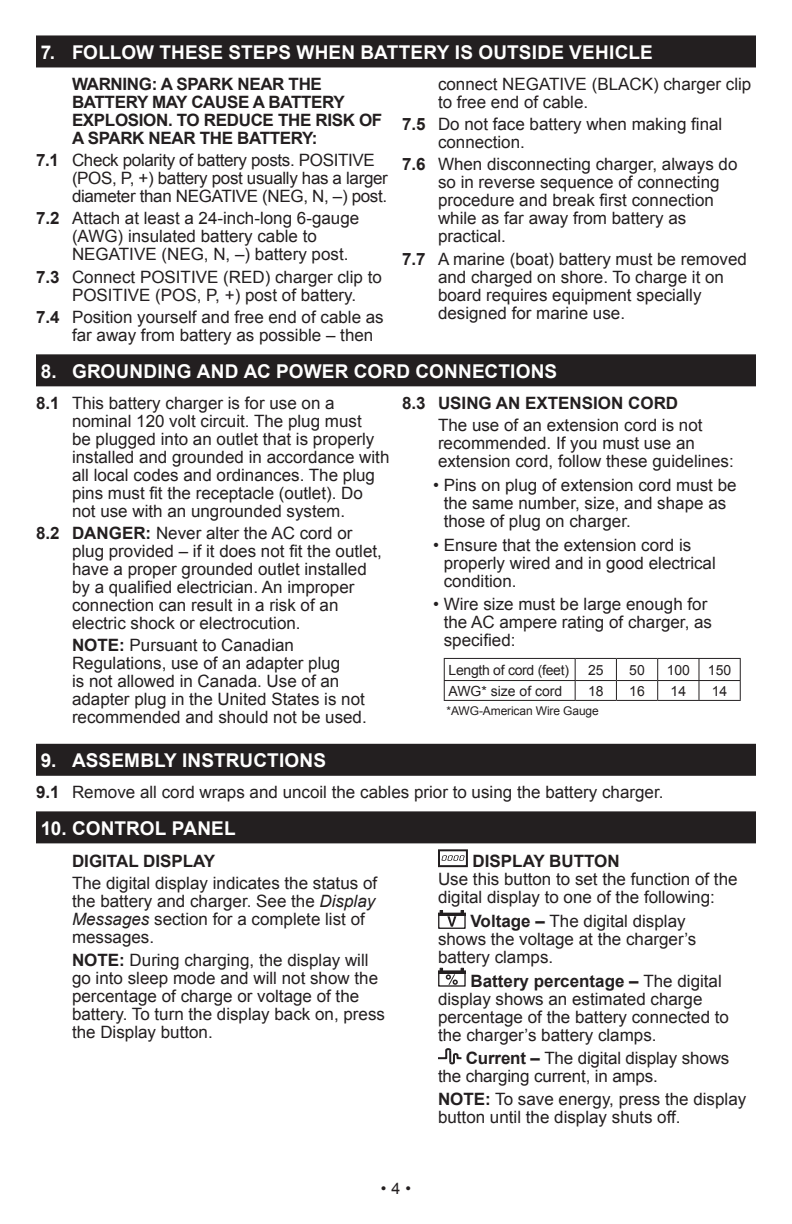
<style>
.page{position:relative;width:792px;height:1224px;background:#fff}
.page>*{position:absolute;margin:0;border:0;box-sizing:border-box;transform-origin:0 0}
.t1{font:700 19px "Arial";letter-spacing:.01em;color:#fff}
.No_bullet_copy_2col{font:17px/18px "Arial";color:#231f20}
.Sub_Bullets_new{font:17px/18px "Arial";color:#231f20}
.No_bullet_copy_2col-2{font:17px/18px "Arial";letter-spacing:-.02em;color:#231f20}
.No_Sub_Numbers_new{font:700 17px/18px "Arial";letter-spacing:-.02em;color:#231f20}
.BOLD_CAPS_no_bullet{font:700 17px "Arial";color:#231f20}
.No_Sub_Numbers_new-2{font:700 17px "Arial";color:#231f20}
.t2{font:16px "Arial";color:#231f20}
.t3{font:14px "Arial";color:#231f20}
.t4{font:14px "Arial";letter-spacing:-.02em;color:#231f20}
._2_col_no_bullets{font:12px "Arial";letter-spacing:-.01em;color:#231f20}
.s1{font-weight:700}
.s2{font-style:italic}
</style>
<div class="page">
<div style="left:36px;top:35px;width:720px;height:32px;background:#231f20"></div>
<div style="left:36px;top:354px;width:720px;height:32px;background:#231f20"></div>
<hr style="left:444px;top:700px;width:131px;height:1px;background:#231f20">
<hr style="left:444px;top:658px;width:131px;height:1px;background:#231f20">
<svg style="left:444px;top:659px;width:1px;height:41px"></svg>
<hr style="left:444px;top:680px;width:131px;height:1px;background:#231f20">
<hr style="left:575px;top:680px;width:41px;height:1px;background:#231f20">
<hr style="left:616px;top:680px;width:42px;height:1px;background:#231f20">
<hr style="left:658px;top:680px;width:41px;height:1px;background:#231f20">
<hr style="left:699px;top:680px;width:42px;height:1px;background:#231f20">
<hr style="left:699px;top:658px;width:42px;height:1px;background:#231f20">
<svg style="left:740px;top:659px;width:1px;height:41px"></svg>
<hr style="left:699px;top:700px;width:42px;height:1px;background:#231f20">
<hr style="left:658px;top:658px;width:41px;height:1px;background:#231f20">
<svg style="left:698px;top:659px;width:1px;height:41px"></svg>
<hr style="left:658px;top:700px;width:41px;height:1px;background:#231f20">
<hr style="left:616px;top:658px;width:42px;height:1px;background:#231f20">
<svg style="left:657px;top:659px;width:1px;height:41px"></svg>
<hr style="left:616px;top:700px;width:42px;height:1px;background:#231f20">
<hr style="left:575px;top:658px;width:41px;height:1px;background:#231f20">
<svg style="left:575px;top:659px;width:1px;height:41px"></svg>
<svg style="left:616px;top:659px;width:1px;height:41px"></svg>
<hr style="left:575px;top:700px;width:41px;height:1px;background:#231f20">
<div style="left:36px;top:744px;width:720px;height:32px;background:#231f20"></div>
<div style="left:36px;top:811px;width:720px;height:32px;background:#231f20"></div>
<svg style="left:441px;top:855px;width:24px;height:6px"></svg>
<div style="left:438px;top:849px;width:30px;height:18px;border:2px solid #231f20"></div>
<div style="left:438px;top:914px;width:28px;height:15px;border:1px solid #231f20"></div>
<div style="left:438px;top:913px;width:28px;height:2px;border:1px solid #231f20"></div>
<svg style="left:440px;top:910px;width:24px;height:17px"></svg>
<div style="left:438px;top:972px;width:28px;height:15px;border:1px solid #231f20"></div>
<div style="left:438px;top:971px;width:28px;height:2px;border:1px solid #231f20"></div>
<svg style="left:440px;top:968px;width:24px;height:17px"></svg>
<svg style="left:438px;top:1048px;width:23px;height:16px"></svg>
<p class="t1" style="left:41px;top:40px;width:613px">7. FOLLOW THESE STEPS WHEN BATTERY IS OUTSIDE VEHICLE</p>
<p class="No_Sub_Numbers_new" style="left:72px;top:75px;width:312px">WARNING: A SPARK NEAR THE<br>BATTERY MAY CAUSE A BATTERY<br>EXPLOSION. TO REDUCE THE RISK OF<br>A SPARK NEAR THE BATTERY:</p>
<p class="No_bullet_copy_2col-2" style="left:72px;top:151px;width:317px;text-indent:-36px"><span class="s1">7.1</span> Check polarity of battery posts. POSITIVE (POS, P, +) battery post usually has a larger diameter than NEGATIVE (NEG, N, –) post.</p>
<p class="No_bullet_copy_2col" style="left:72px;top:210px;width:289px;text-indent:-36px"><span class="s1">7.2</span> Attach at least a 24-inch-long 6-gauge (AWG) insulated battery cable to<br>NEGATIVE (NEG, N, –) battery post.</p>
<p class="No_bullet_copy_2col" style="left:72px;top:268px;width:311px;text-indent:-36px"><span class="s1">7.3</span> Connect POSITIVE (RED) charger clip to<br>POSITIVE (POS, P, +) post of battery.</p>
<p class="No_bullet_copy_2col" style="left:72px;top:308px;width:313px;text-indent:-36px"><span class="s1">7.4</span> Position yourself and free end of cable as far away from battery as possible – then</p>
<p class="No_bullet_copy_2col" style="left:438px;top:75px;width:315px">connect NEGATIVE (BLACK) charger clip to free end of cable.</p>
<p class="No_bullet_copy_2col" style="left:438px;top:115px;width:286px;text-indent:-36px"><span class="s1">7.5</span> Do not face battery when making final connection.</p>
<p class="No_bullet_copy_2col" style="left:438px;top:156px;width:301px;text-indent:-36px"><span class="s1">7.6</span> When disconnecting charger, always do so in reverse sequence of connecting procedure and break first connection while as far away from battery as practical.</p>
<p class="No_bullet_copy_2col" style="left:438px;top:250px;width:310px;text-indent:-36px"><span class="s1">7.7</span> A marine (boat) battery must be removed and charged on shore. To charge it on board requires equipment specially designed for marine use.</p>
<p class="t1" style="left:41px;top:359px;width:518px">8. GROUNDING AND AC POWER CORD CONNECTIONS</p>
<p class="No_bullet_copy_2col" style="left:72px;top:394px;width:319px;text-indent:-36px"><span class="s1">8.1</span> This battery charger is for use on a nominal 120 volt circuit. The plug must<br>be plugged into an outlet that is properly installed and grounded in accordance with all local codes and ordinances. The plug pins must fit the receptacle (outlet). Do not use with an ungrounded system.</p>
<p class="No_bullet_copy_2col" style="left:72px;top:524px;width:311px;text-indent:-36px"><span class="s1">8.2 DANGER:</span> Never alter the AC cord or plug provided – if it does not fit the outlet, have a proper grounded outlet installed by a qualified electrician. An improper connection can result in a risk of an electric shock or electrocution.</p>
<p class="No_bullet_copy_2col" style="left:72px;top:637px;width:296px"><span class="s1">NOTE:</span> Pursuant to Canadian Regulations, use of an adapter plug<br>is not allowed in Canada. Use of an adapter plug in the United States is not recommended and should not be used.</p>
<p class="No_Sub_Numbers_new-2" style="left:402px;top:392px;width:278px">8.3 USING AN EXTENSION CORD</p>
<p class="No_bullet_copy_2col" style="left:438px;top:416px;width:297px">The use of an extension cord is not recommended. If you must use an extension cord, follow these guidelines:</p>
<p class="No_bullet_copy_2col" style="left:444px;top:476px;width:294px;text-indent:-10px">• Pins on plug of extension cord must be the same number, size, and shape as those of plug on charger.</p>
<p class="No_bullet_copy_2col" style="left:444px;top:536px;width:274px;text-indent:-10px">• Ensure that the extension cord is properly wired and in good electrical condition.</p>
<p class="No_bullet_copy_2col" style="left:444px;top:595px;width:270px;text-indent:-10px">• Wire size must be large enough for the AC ampere rating of charger, as specified:</p>
<p class="t4" style="left:449px;top:661px;width:122px">Length of cord (feet)</p>
<p class="t3" style="left:588px;top:661px;width:17px">25</p>
<p class="t3" style="left:629px;top:661px;width:17px">50</p>
<p class="t3" style="left:667px;top:661px;width:25px">100</p>
<p class="t3" style="left:708px;top:661px;width:25px">150</p>
<p class="t3" style="left:449px;top:681px;width:115px">AWG* size of cord</p>
<p class="t3" style="left:588px;top:681px;width:17px">18</p>
<p class="t3" style="left:629px;top:681px;width:17px">16</p>
<p class="t3" style="left:671px;top:681px;width:17px">14</p>
<p class="t3" style="left:712px;top:681px;width:17px">14</p>
<p class="_2_col_no_bullets" style="left:447px;top:703px;width:154px">*AWG-American Wire Gauge</p>
<p class="t1" style="left:41px;top:748px;width:287px">9. ASSEMBLY INSTRUCTIONS</p>
<p class="No_bullet_copy_2col" style="left:36px;top:783px;width:629px"><span class="s1">9.1</span> Remove all cord wraps and uncoil the cables prior to using the battery charger.</p>
<p class="t1" style="left:41px;top:816px;width:196px">10. CONTROL PANEL</p>
<p class="BOLD_CAPS_no_bullet" style="left:72px;top:850px;width:145px">DIGITAL DISPLAY</p>
<p class="No_bullet_copy_2col" style="left:72px;top:875px;width:307px">The digital display indicates the status of the battery and charger. See the <span class="s2">Display Messages</span> section for a complete list of messages.</p>
<p class="No_bullet_copy_2col" style="left:72px;top:951px;width:315px"><span class="s1">NOTE:</span> During charging, the display will go into sleep mode and will not show the percentage of charge or voltage of the battery. To turn the display back on, press the Display button.</p>
<p class="BOLD_CAPS_no_bullet" style="left:473px;top:850px;width:149px">DISPLAY BUTTON</p>
<p class="No_bullet_copy_2col" style="left:438px;top:870px;width:301px">Use this button to set the function of the digital display to one of the following:</p>
<p class="Sub_Bullets_new" style="left:438px;top:912px;width:260px;text-indent:33px"><span class="s1">Voltage –</span> The digital display shows the voltage at the charger’s battery clamps.</p>
<p class="Sub_Bullets_new" style="left:438px;top:972px;width:293px;text-indent:33px"><span class="s1">Battery percentage –</span> The digital display shows an estimated charge percentage of the battery connected to the charger’s battery clamps.</p>
<p class="Sub_Bullets_new" style="left:438px;top:1050px;width:293px;text-indent:28px"><span class="s1">Current –</span> The digital display shows the charging current, in amps.</p>
<p class="No_bullet_copy_2col" style="left:438px;top:1090px;width:310px"><span class="s1">NOTE:</span> To save energy, press the display button until the display shuts off.</p>
<p class="t2" style="left:381px;top:1178px;width:32px">•4•</p>
</div>
